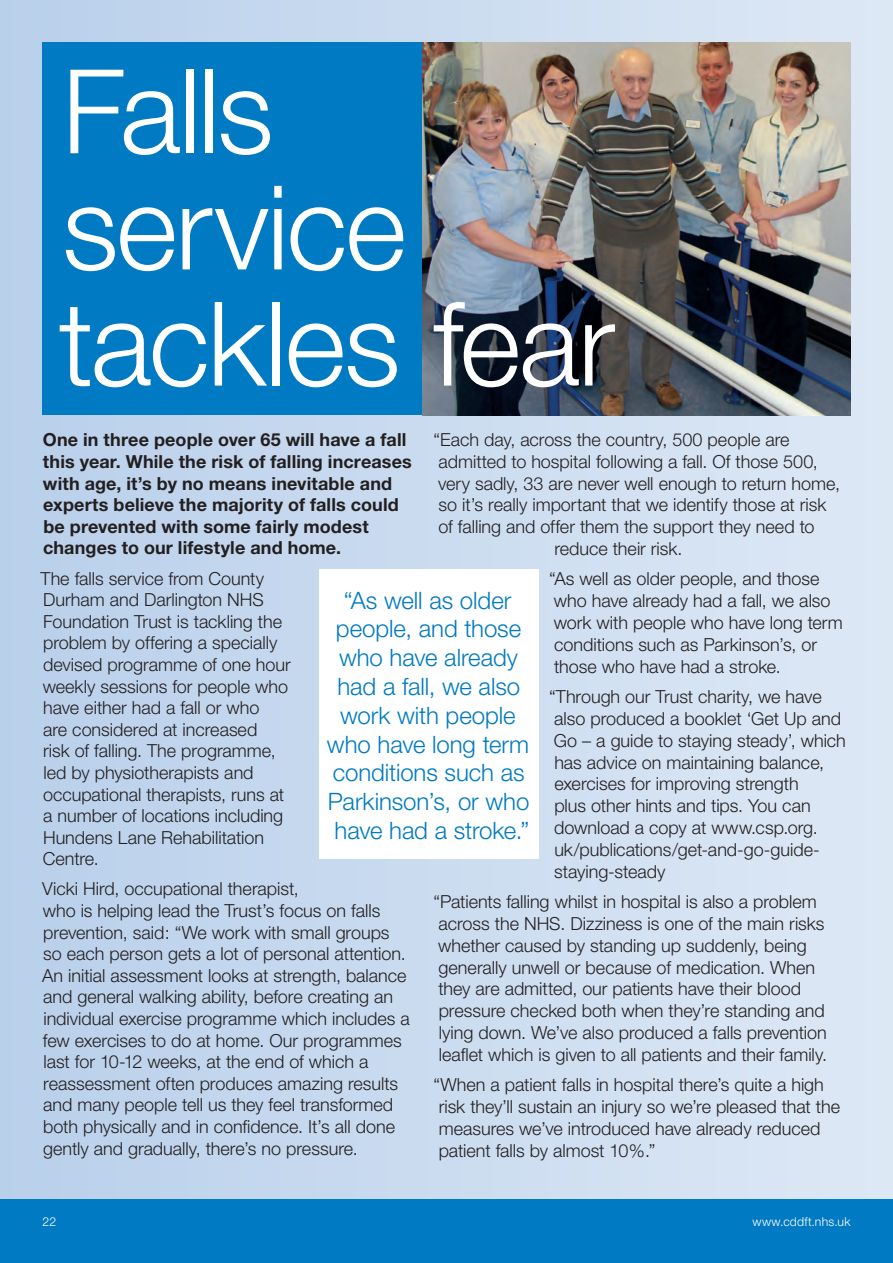
<style>
.page{position:relative;width:893px;height:1263px;background:#fff}
.page>*{position:absolute;margin:0;border:0;box-sizing:border-box;transform-origin:0 0}
.t1{font:300 117px/116.1px "Helvetica Neue";letter-spacing:-.015em;color:#fff}
.t2{font:300 24px/28.8px "Helvetica Neue";letter-spacing:-.005em;color:#007ac2;text-align:center}
.t3{font:300 18px/21.9px "Helvetica Neue";color:#231f20}
.t4{font:700 18px "Helvetica Neue";letter-spacing:.005em;color:#231f20}
.t5{font:300 12.3px "Helvetica Neue";letter-spacing:.015em;color:#fff}
</style>
<div class="page">
<div style="left:0;top:0;width:893px;height:1220px;background:linear-gradient(to right,#b8cfeb,#dee8f5)"></div>
<div style="left:319px;top:569px;width:220px;height:290px;background:#fff"></div>
<div style="left:43px;top:43px;width:807px;height:372px;background:#007ac2"></div>
<img style="left:422px;top:43px;width:428px;height:372px">
<div style="left:0;top:1199px;width:893px;height:64px;background:#007ac2"></div>
<p class="t1" style="left:59px;top:51px;width:558px">Falls service tackles fear</p>
<p class="t4" style="left:43px;top:429px;width:365px">One in three people over 65 will have a fall</p>
<p class="t3" style="left:433px;top:428px;width:357px">“Each day, across the country, 500 people are</p>
<p class="t4" style="left:43px;top:450px;width:370px">this year. While the risk of falling increases</p>
<p class="t3" style="left:439px;top:450px;width:381px">admitted to hospital following a fall. Of those 500,</p>
<p class="t4" style="left:43px;top:472px;width:351px">with age, it’s by no means inevitable and</p>
<p class="t3" style="left:438px;top:472px;width:403px">very sadly, 33 are never well enough to return home,</p>
<p class="t4" style="left:43px;top:494px;width:357px">experts believe the majority of falls could</p>
<p class="t3" style="left:439px;top:494px;width:389px">so it’s really important that we identify those at risk</p>
<p class="t4" style="left:43px;top:515px;width:327px">be prevented with some fairly modest</p>
<p class="t3" style="left:439px;top:515px;width:377px">of falling and offer them the support they need to</p>
<p class="t4" style="left:43px;top:537px;width:300px">changes to our lifestyle and home.</p>
<p class="t3" style="left:41px;top:567px;width:225px">The falls service from County</p>
<p class="t3" style="left:43px;top:588px;width:222px">Durham and Darlington NHS</p>
<p class="t3" style="left:43px;top:610px;width:240px">Foundation Trust is tackling the</p>
<p class="t3" style="left:43px;top:632px;width:236px">problem by offering a specially</p>
<p class="t3" style="left:43px;top:653px;width:249px">devised programme of one hour</p>
<p class="t3" style="left:43px;top:675px;width:247px">weekly sessions for people who</p>
<p class="t3" style="left:43px;top:696px;width:218px">have either had a fall or who</p>
<p class="t3" style="left:43px;top:718px;width:216px">are considered at increased</p>
<p class="t3" style="left:43px;top:740px;width:234px">risk of falling. The programme,</p>
<p class="t3" style="left:43px;top:761px;width:212px">led by physiotherapists and</p>
<p class="t3" style="left:43px;top:783px;width:243px">occupational therapists, runs at</p>
<p class="t3" style="left:43px;top:804px;width:242px">a number of locations including</p>
<p class="t3" style="left:43px;top:826px;width:223px">Hundens Lane Rehabilitation</p>
<p class="t3" style="left:43px;top:848px;width:58px">Centre.</p>
<p class="t3" style="left:42px;top:878px;width:258px">Vicki Hird, occupational therapist,</p>
<p class="t3" style="left:554px;top:537px;width:130px">reduce their risk.</p>
<p class="t3" style="left:549px;top:568px;width:295px">“As well as older people, and those who have already had a fall, we also work with people who have long term conditions such as Parkinson’s, or those who have had a stroke.</p>
<p class="t3" style="left:549px;top:685px;width:298px">“Through our Trust charity, we have also produced a booklet ‘Get Up and<br>Go – a guide to staying steady’, which has advice on maintaining balance, exercises for improving strength<br>plus other hints and tips. You can download a copy at www.csp.org. uk/publications/get-and-go-guide&shy;staying-steady</p>
<p class="t3" style="left:433px;top:890px;width:395px">“Patients falling whilst in hospital is also a problem across the NHS. Dizziness is one of the main risks whether caused by standing up suddenly, being generally unwell or because of medication. When they are admitted, our patients have their blood pressure checked both when they’re standing and lying down. We’ve also produced a falls prevention leafet which is given to all patients and their family.</p>
<p class="t3" style="left:433px;top:1073px;width:408px">“When a patient falls in hospital there’s quite a high risk they’ll sustain an injury so we’re pleased that the measures we’ve introduced have already reduced patient falls by almost 10%.”</p>
<p class="t2" style="left:327px;top:585px;width:204px">“As well as older people, and those who have already had a fall, we also work with people who have long term conditions such as<br>Parkinson’s, or who have had a stroke.”</p>
<p class="t3" style="left:42px;top:899px;width:369px">who is helping lead the Trust’s focus on falls prevention, said: “We work with small groups so each person gets a lot of personal attention.<br>An initial assessment looks at strength, balance and general walking ability, before creating an individual exercise programme which includes a few exercises to do at home. Our programmes last for 10-12 weeks, at the end of which a reassessment often produces amazing results and many people tell us they feel transformed both physically and in confdence. It’s all done gently and gradually, there’s no pressure.</p>
<p class="t5" style="left:43px;top:1214px;width:15px">22</p>
<p class="t5" style="left:752px;top:1214px;width:100px">www.cddft.nhs.uk</p>
</div>
